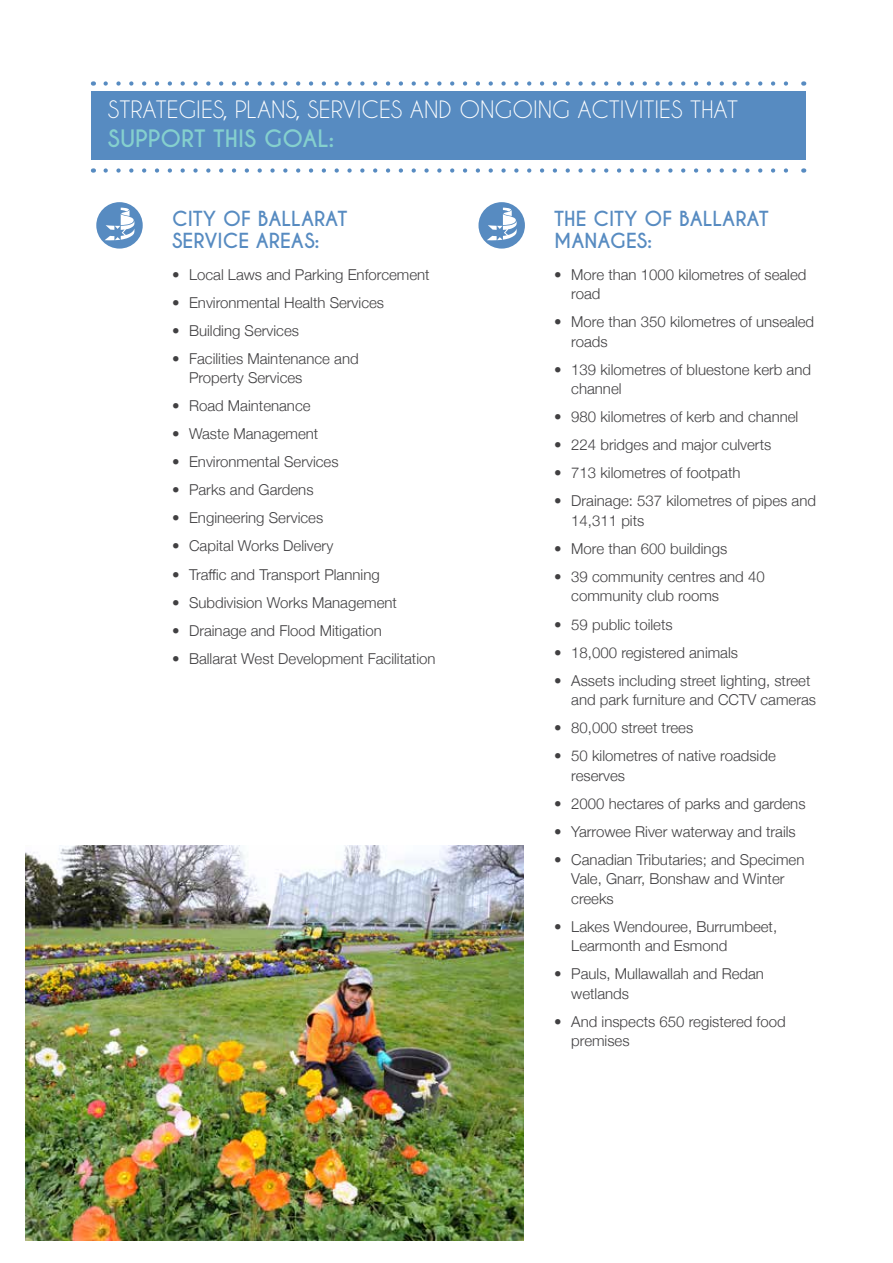
<style>
.page{position:relative;width:893px;height:1263px;background:#fff}
.page>*{position:absolute;margin:0;border:0;box-sizing:border-box;transform-origin:0 0}
.t1{font:22.5px "Caviar Dreams";color:#fff}
.t2{font:700 22.5px "Caviar Dreams";color:#85d0ce}
.t3{font:700 19.5px/22.5px "Caviar Dreams";color:#578bc1}
.t4{font:300 15px/19.5px "Helvetica Neue";color:#414042}
</style>
<div class="page">
<img style="left:26px;top:845px;width:497px;height:395px">
<div style="left:91px;top:91px;width:714px;height:69px;background:#578bc1"></div>
<svg style="left:106px;top:168px;width:682px;height:5px"></svg>
<svg style="left:106px;top:81px;width:682px;height:5px"></svg>
<div style="left:96px;top:202px;width:47px;height:47px;background:#578bc1;border-radius:50%"></div>
<svg style="left:105px;top:208px;width:29px;height:32px"></svg>
<div style="left:478px;top:202px;width:47px;height:47px;background:#578bc1;border-radius:50%"></div>
<svg style="left:487px;top:208px;width:30px;height:32px"></svg>
<h1 class="t1" style="left:108px;top:96px;width:632px">STRATEGIES, PLANS, SERVICES AND ONGOING ACTIVITIES THAT</h1>
<h1 class="t2" style="left:108px;top:125px;width:228px">SUPPORT THIS GOAL:</h1>
<h2 class="t3" style="left:172px;top:208px;width:177px">CITY OF BALLARAT<br>SERVICE AREAS:</h2>
<p class="t4" style="left:172px;top:264px;width:259px">• Local Laws and Parking Enforcement</p>
<p class="t4" style="left:172px;top:292px;width:214px">• Environmental Health Services</p>
<p class="t4" style="left:172px;top:320px;width:129px">• Building Services</p>
<p class="t4" style="left:189px;top:348px;width:171px;text-indent:-17px">• Facilities Maintenance and<br>Property Services</p>
<p class="t4" style="left:172px;top:395px;width:140px">• Road Maintenance</p>
<p class="t4" style="left:172px;top:423px;width:148px">• Waste Management</p>
<p class="t4" style="left:172px;top:451px;width:168px">• Environmental Services</p>
<p class="t4" style="left:172px;top:479px;width:143px">• Parks and Gardens</p>
<p class="t4" style="left:172px;top:507px;width:153px">• Engineering Services</p>
<p class="t4" style="left:172px;top:535px;width:163px">• Capital Works Delivery</p>
<p class="t4" style="left:172px;top:563px;width:209px">• Traffic and Transport Planning</p>
<p class="t4" style="left:172px;top:591px;width:226px">• Subdivision Works Management</p>
<p class="t4" style="left:172px;top:619px;width:211px">• Drainage and Flood Mitigation</p>
<p class="t4" style="left:172px;top:647px;width:265px">• Ballarat West Development Facilitation</p>
<h2 class="t3" style="left:554px;top:208px;width:216px">THE CITY OF BALLARAT<br>MANAGES:</h2>
<p class="t4" style="left:571px;top:264px;width:237px;text-indent:-17px">• More than 1000 kilometres of sealed road</p>
<p class="t4" style="left:571px;top:311px;width:244px;text-indent:-17px">• More than 350 kilometres of unsealed roads</p>
<p class="t4" style="left:571px;top:359px;width:241px;text-indent:-17px">• 139 kilometres of bluestone kerb and channel</p>
<p class="t4" style="left:554px;top:406px;width:246px">• 980 kilometres of kerb and channel</p>
<p class="t4" style="left:554px;top:434px;width:219px">• 224 bridges and major culverts</p>
<p class="t4" style="left:554px;top:462px;width:188px">• 713 kilometres of footpath</p>
<p class="t4" style="left:571px;top:490px;width:246px;text-indent:-17px">• Drainage: 537 kilometres of pipes and<br>14,311 pits</p>
<p class="t4" style="left:554px;top:538px;width:174px">• More than 600 buildings</p>
<p class="t4" style="left:571px;top:566px;width:195px;text-indent:-17px">• 39 community centres and 40 community club rooms</p>
<p class="t4" style="left:554px;top:613px;width:120px">• 59 public toilets</p>
<p class="t4" style="left:554px;top:641px;width:185px">• 18,000 registered animals</p>
<p class="t4" style="left:571px;top:669px;width:246px;text-indent:-17px">• Assets including street lighting, street and park furniture and CCTV cameras</p>
<p class="t4" style="left:554px;top:717px;width:141px">• 80,000 street trees</p>
<p class="t4" style="left:571px;top:745px;width:206px;text-indent:-17px">• 50 kilometres of native roadside reserves</p>
<p class="t4" style="left:554px;top:792px;width:253px">• 2000 hectares of parks and gardens</p>
<p class="t4" style="left:554px;top:820px;width:243px">• Yarrowee River waterway and trails</p>
<p class="t4" style="left:571px;top:848px;width:235px;text-indent:-17px">• Canadian Tributaries; and Specimen<br>Vale, Gnarr, Bonshaw and Winter creeks</p>
<p class="t4" style="left:571px;top:915px;width:207px;text-indent:-17px">• Lakes Wendouree, Burrumbeet,<br>Learmonth and Esmond</p>
<p class="t4" style="left:571px;top:963px;width:194px;text-indent:-17px">• Pauls, Mullawallah and Redan wetlands</p>
<p class="t4" style="left:571px;top:1010px;width:216px;text-indent:-17px">• And inspects 650 registered food premises</p>
</div>
